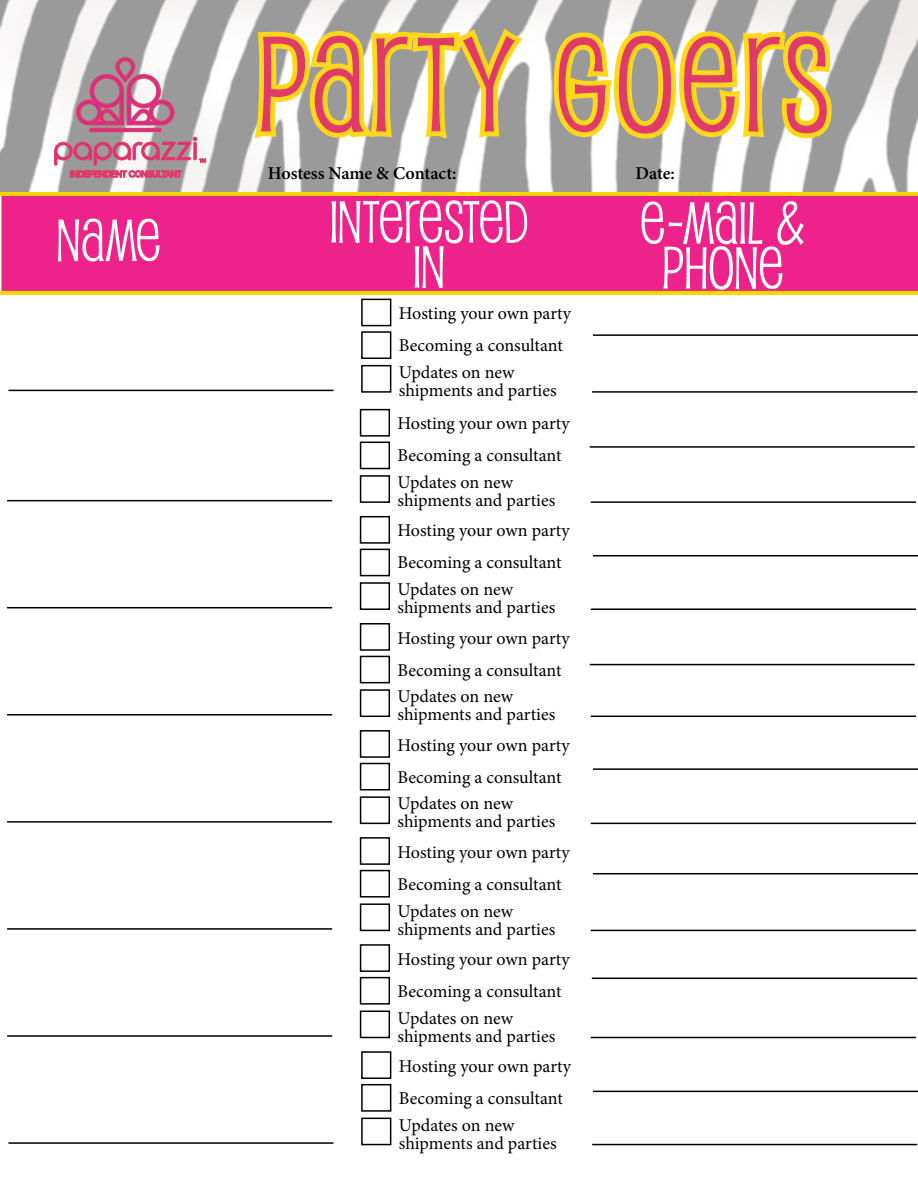
<style>
.page{position:relative;width:918px;height:1188px;background:#fff}
.page>*{position:absolute;margin:0;border:0;box-sizing:border-box;transform-origin:0 0}
.t1{font:132px "Pupcat Rg";letter-spacing:.05em;color:#e23a66}
.t2{font:58.65px/45px "Pupcat Rg";color:#fff;text-align:center}
.t3{font:18px/32px "Minion Pro";color:#000}
.t4{font:600 18px "Minion Pro";letter-spacing:-.005em;color:#000}
</style>
<div class="page">
<div style="left:1px;top:196px;width:917px;height:95px;background:#ed238b"></div>
<img style="left:0;top:0;width:918px;height:192px">
<svg style="left:247px;top:21px;width:283px;height:126px"></svg>
<svg style="left:548px;top:23px;width:291px;height:123px;background:#ddc96b"></svg>
<svg style="left:53px;top:56px;width:154px;height:235px;background:#d56b9e"></svg>
<hr style="left:0;top:192px;width:918px;height:4px;background:#ffd507">
<hr style="left:0;top:291px;width:918px;height:4px;background:#ffd507">
<hr style="left:8px;top:390px;width:326px;height:1px;background:#000">
<hr style="left:592px;top:391px;width:325px;height:2px;background:#000">
<div style="left:361px;top:299px;width:30px;height:27px;border:2px solid #000"></div>
<div style="left:361px;top:331px;width:30px;height:28px;border:2px solid #000"></div>
<div style="left:361px;top:365px;width:30px;height:28px;border:2px solid #000"></div>
<hr style="left:7px;top:500px;width:325px;height:1px;background:#000">
<hr style="left:591px;top:501px;width:325px;height:2px;background:#000">
<div style="left:360px;top:409px;width:30px;height:28px;border:2px solid #000"></div>
<div style="left:360px;top:442px;width:30px;height:27px;border:2px solid #000"></div>
<div style="left:360px;top:475px;width:30px;height:28px;border:2px solid #000"></div>
<hr style="left:7px;top:607px;width:325px;height:1px;background:#000">
<hr style="left:591px;top:608px;width:325px;height:2px;background:#000">
<div style="left:360px;top:516px;width:30px;height:28px;border:2px solid #000"></div>
<div style="left:360px;top:549px;width:30px;height:27px;border:2px solid #000"></div>
<div style="left:360px;top:582px;width:30px;height:28px;border:2px solid #000"></div>
<hr style="left:7px;top:714px;width:325px;height:2px;background:#000">
<hr style="left:591px;top:716px;width:325px;height:1px;background:#000">
<div style="left:360px;top:623px;width:30px;height:28px;border:2px solid #000"></div>
<div style="left:360px;top:656px;width:30px;height:27px;border:2px solid #000"></div>
<div style="left:360px;top:689px;width:30px;height:28px;border:2px solid #000"></div>
<hr style="left:7px;top:821px;width:325px;height:2px;background:#000">
<hr style="left:591px;top:823px;width:325px;height:1px;background:#000">
<div style="left:360px;top:730px;width:30px;height:28px;border:2px solid #000"></div>
<div style="left:360px;top:763px;width:30px;height:27px;border:2px solid #000"></div>
<div style="left:360px;top:796px;width:30px;height:28px;border:2px solid #000"></div>
<hr style="left:7px;top:928px;width:325px;height:2px;background:#000">
<hr style="left:591px;top:930px;width:325px;height:1px;background:#000">
<div style="left:360px;top:837px;width:30px;height:28px;border:2px solid #000"></div>
<div style="left:360px;top:870px;width:30px;height:28px;border:2px solid #000"></div>
<div style="left:360px;top:903px;width:30px;height:28px;border:2px solid #000"></div>
<hr style="left:7px;top:1035px;width:325px;height:2px;background:#000">
<hr style="left:591px;top:1037px;width:325px;height:1px;background:#000">
<div style="left:360px;top:944px;width:30px;height:28px;border:2px solid #000"></div>
<div style="left:360px;top:977px;width:30px;height:28px;border:2px solid #000"></div>
<div style="left:360px;top:1011px;width:30px;height:27px;border:2px solid #000"></div>
<hr style="left:8px;top:1142px;width:326px;height:2px;background:#000">
<hr style="left:592px;top:1144px;width:325px;height:1px;background:#000">
<div style="left:361px;top:1051px;width:30px;height:28px;border:2px solid #000"></div>
<div style="left:361px;top:1084px;width:30px;height:28px;border:2px solid #000"></div>
<div style="left:361px;top:1118px;width:30px;height:27px;border:2px solid #000"></div>
<hr style="left:593px;top:334px;width:325px;height:2px;background:#000">
<hr style="left:590px;top:446px;width:325px;height:2px;background:#000">
<hr style="left:593px;top:555px;width:325px;height:1px;background:#000">
<hr style="left:590px;top:664px;width:325px;height:1px;background:#000">
<hr style="left:593px;top:768px;width:325px;height:2px;background:#000">
<hr style="left:593px;top:873px;width:325px;height:1px;background:#000">
<hr style="left:592px;top:978px;width:325px;height:1px;background:#000">
<hr style="left:593px;top:1091px;width:325px;height:1px;background:#000">
<h2 class="t2" style="left:56px;top:215px;width:106px">NAME</h2>
<h1 class="t1" style="left:257px;top:0;width:574px">PARTY GOERS</h1>
<p class="t4" style="left:268px;top:161px;width:190px">Hostess Name &amp; Contact:</p>
<p class="t4" style="left:636px;top:161px;width:41px">Date:</p>
<h2 class="t2" style="left:330px;top:197px;width:200px">INTERESTED<br>IN</h2>
<h2 class="t2" style="left:640px;top:198px;width:167px">E-MAIL &amp;<br>PHONE</h2>
<p class="t3" style="left:399px;top:298px;width:174px">Hosting your own party<br>Becoming a consultant</p>
<p class="t3" style="left:399px;top:363px;width:159px;line-height:18px">Updates on new shipments and parties</p>
<p class="t3" style="left:398px;top:408px;width:174px">Hosting your own party<br>Becoming a consultant</p>
<p class="t3" style="left:398px;top:474px;width:159px;line-height:18px">Updates on new shipments and parties</p>
<p class="t3" style="left:398px;top:515px;width:174px">Hosting your own party<br>Becoming a consultant</p>
<p class="t3" style="left:398px;top:581px;width:159px;line-height:18px">Updates on new shipments and parties</p>
<p class="t3" style="left:398px;top:622px;width:174px">Hosting your own party<br>Becoming a consultant</p>
<p class="t3" style="left:398px;top:688px;width:159px;line-height:18px">Updates on new shipments and parties</p>
<p class="t3" style="left:398px;top:729px;width:174px">Hosting your own party<br>Becoming a consultant</p>
<p class="t3" style="left:398px;top:795px;width:159px;line-height:18px">Updates on new shipments and parties</p>
<p class="t3" style="left:398px;top:836px;width:174px">Hosting your own party<br>Becoming a consultant</p>
<p class="t3" style="left:398px;top:902px;width:159px;line-height:18px">Updates on new shipments and parties</p>
<p class="t3" style="left:398px;top:943px;width:174px">Hosting your own party<br>Becoming a consultant</p>
<p class="t3" style="left:398px;top:1009px;width:159px;line-height:18px">Updates on new shipments and parties</p>
<p class="t3" style="left:399px;top:1050px;width:174px">Hosting your own party<br>Becoming a consultant</p>
<p class="t3" style="left:399px;top:1116px;width:159px;line-height:18px">Updates on new shipments and parties</p>
</div>
